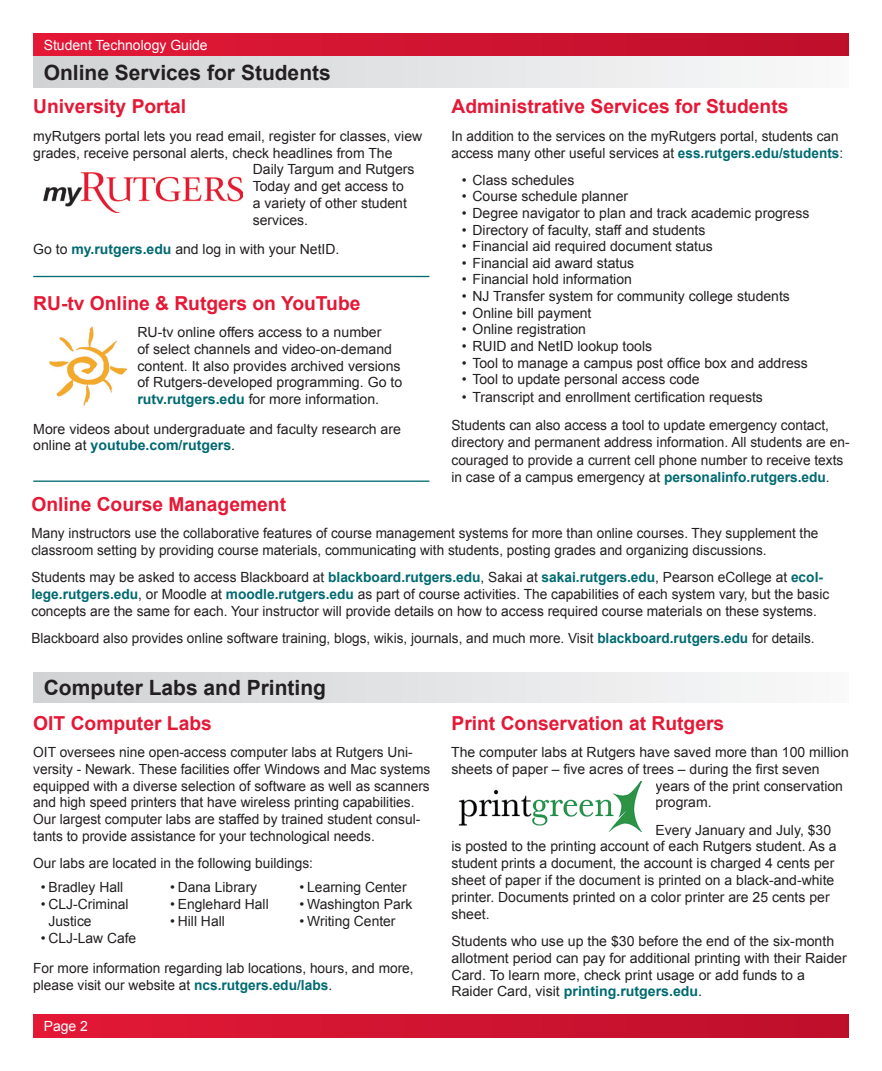
<style>
.page{position:relative;width:882px;height:1071px;background:#fff}
.page>*{position:absolute;margin:0;border:0;box-sizing:border-box;transform-origin:0 0}
.t1{font:700 21px "Arial";color:#231f20}
.Red_Section_Header{font:700 19.25px "Arial";color:#e51836}
.bullet_outline{font:14px/16.8px "Arial";color:#231f20}
.Red_Section_Header-2{font:14px/16.8px "Arial";color:#231f20}
.t2{font:14px "Arial";color:#fff}
.s1{font-weight:700;color:#006a71}
</style>
<div class="page">
<img style="left:458px;top:782px;width:184px;height:50px">
<div style="left:33px;top:672px;width:816px;height:31px;background:linear-gradient(to right,#d0d1d4,#f9f9fa)"></div>
<div style="left:33px;top:33px;width:816px;height:24px;background:linear-gradient(to right,#e31936,#bd0f2b)"></div>
<div style="left:33px;top:1014px;width:816px;height:24px;background:linear-gradient(to right,#e31936,#bd0f2b)"></div>
<div style="left:33px;top:57px;width:816px;height:30px;background:linear-gradient(to right,#d0d1d4,#f9f9fa)"></div>
<img style="left:44px;top:172px;width:198px;height:40px">
<img style="left:49px;top:326px;width:78px;height:80px">
<hr style="left:33px;top:276px;width:396px;height:1px;background:#006a71">
<hr style="left:33px;top:481px;width:396px;height:1px;background:#006a71">
<p class="t2" style="left:44px;top:36px;width:165px">Student Technology Guide</p>
<p class="t1" style="left:44px;top:58px;width:289px">Online Services for Students</p>
<p class="Red_Section_Header" style="left:33px;top:94px;width:154px">University Portal</p>
<p class="bullet_outline" style="left:33px;top:128px;width:391px">myRutgers portal lets you read email, register for classes, view</p>
<p class="bullet_outline" style="left:33px;top:144px;width:361px">grades, receive personal alerts, check headlines from The</p>
<p class="bullet_outline" style="left:253px;top:161px;width:163px">Daily Targum and Rutgers</p>
<p class="bullet_outline" style="left:253px;top:178px;width:152px">Today and get access to</p>
<p class="bullet_outline" style="left:253px;top:195px;width:156px">a variety of other student</p>
<p class="bullet_outline" style="left:253px;top:212px;width:57px">services.</p>
<p class="bullet_outline" style="left:33px;top:241px;width:308px">Go to <span class="s1">my.rutgers.edu</span> and log in with your NetID.</p>
<p class="Red_Section_Header" style="left:33px;top:290px;width:329px">RU-tv Online &amp; Rutgers on YouTube</p>
<p class="bullet_outline" style="left:137px;top:324px;width:266px">RU-tv online offers access to a number<br>of select channels and video-on-demand content. It also provides archived versions of Rutgers-developed programming. Go to <span class="s1">rutv.rutgers.edu</span> for more information.</p>
<p class="bullet_outline" style="left:33px;top:420px;width:369px">More videos about undergraduate and faculty research are online at <span class="s1">youtube.com/rutgers</span>.</p>
<p class="Red_Section_Header" style="left:452px;top:94px;width:338px">Administrative Services for Students</p>
<p class="Red_Section_Header-2" style="left:452px;top:128px;width:393px">In addition to the services on the myRutgers portal, students can access many other useful services at <span class="s1">ess.rutgers.edu/students</span>:</p>
<p class="bullet_outline" style="left:462px;top:172px;width:114px">• Class schedules</p>
<p class="bullet_outline" style="left:462px;top:188px;width:168px">• Course schedule planner</p>
<p class="bullet_outline" style="left:462px;top:205px;width:349px">• Degree navigator to plan and track academic progress</p>
<p class="bullet_outline" style="left:462px;top:221px;width:245px">• Directory of faculty, staff and students</p>
<p class="bullet_outline" style="left:462px;top:238px;width:252px">• Financial aid required document status</p>
<p class="bullet_outline" style="left:462px;top:255px;width:174px">• Financial aid award status</p>
<p class="bullet_outline" style="left:462px;top:271px;width:171px">• Financial hold information</p>
<p class="bullet_outline" style="left:462px;top:288px;width:329px">• NJ Transfer system for community college students</p>
<p class="bullet_outline" style="left:462px;top:305px;width:131px">• Online bill payment</p>
<p class="bullet_outline" style="left:462px;top:321px;width:126px">• Online registration</p>
<p class="bullet_outline" style="left:462px;top:338px;width:192px">• RUID and NetID lookup tools</p>
<p class="bullet_outline" style="left:462px;top:354px;width:347px">• Tool to manage a campus post office box and address</p>
<p class="bullet_outline" style="left:462px;top:371px;width:239px">• Tool to update personal access code</p>
<p class="bullet_outline" style="left:462px;top:389px;width:302px">• Transcript and enrollment certification requests</p>
<p class="bullet_outline" style="left:452px;top:416px;width:400px;line-height:17.5px">Students can also access a tool to update emergency contact, directory and permanent address information. All students are en&shy;couraged to provide a current cell phone number to receive texts in case of a campus emergency at <span class="s1">personalinfo.rutgers.edu</span>.</p>
<p class="Red_Section_Header" style="left:32px;top:492px;width:256px">Online Course Management</p>
<p class="bullet_outline" style="left:32px;top:525px;width:788px">Many instructors use the collaborative features of course management systems for more than online courses. They supplement the classroom setting by providing course materials, communicating with students, posting grades and organizing discussions.</p>
<p class="bullet_outline" style="left:32px;top:569px;width:799px">Students may be asked to access Blackboard at <span class="s1">blackboard.rutgers.edu</span>, Sakai at <span class="s1">sakai.rutgers.edu</span>, Pearson eCollege at <span class="s1">ecol&shy;lege.rutgers.edu</span>, or Moodle at <span class="s1">moodle.rutgers.edu</span> as part of course activities. The capabilities of each system vary, but the basic concepts are the same for each. Your instructor will provide details on how to access required course materials on these systems.</p>
<p class="bullet_outline" style="left:32px;top:630px;width:785px">Blackboard also provides online software training, blogs, wikis, journals, and much more. Visit <span class="s1">blackboard.rutgers.edu</span> for details.</p>
<p class="t1" style="left:44px;top:674px;width:284px">Computer Labs and Printing</p>
<p class="Red_Section_Header" style="left:33px;top:710px;width:180px">OIT Computer Labs</p>
<p class="bullet_outline" style="left:33px;top:744px;width:399px">OIT oversees nine open-access computer labs at Rutgers Uni&shy;versity - Newark. These facilities offer Windows and Mac systems equipped with a diverse selection of software as well as scanners and high speed printers that have wireless printing capabilities.<br>Our largest computer labs are staffed by trained student consul&shy;tants to provide assistance for your technological needs.</p>
<p class="bullet_outline" style="left:33px;top:855px;width:281px">Our labs are located in the following buildings:</p>
<p class="bullet_outline" style="left:41px;top:879px;width:84px">• Bradley Hall</p>
<p class="bullet_outline" style="left:49px;top:896px;width:82px;text-indent:-8px">• CLJ-Criminal<br>Justice</p>
<p class="bullet_outline" style="left:41px;top:929px;width:97px">• CLJ-Law Cafe</p>
<p class="bullet_outline" style="left:170px;top:879px;width:89px">• Dana Library</p>
<p class="bullet_outline" style="left:170px;top:896px;width:100px">• Englehard Hall</p>
<p class="bullet_outline" style="left:170px;top:913px;width:56px">• Hill Hall</p>
<p class="bullet_outline" style="left:299px;top:879px;width:109px">• Learning Center</p>
<p class="bullet_outline" style="left:299px;top:896px;width:114px">• Washington Park</p>
<p class="bullet_outline" style="left:299px;top:913px;width:98px">• Writing Center</p>
<p class="bullet_outline" style="left:33px;top:960px;width:382px">For more information regarding lab locations, hours, and more, please visit our website at <span class="s1">ncs.rutgers.edu/labs</span>.</p>
<p class="t2" style="left:44px;top:1017px;width:46px">Page 2</p>
<p class="Red_Section_Header" style="left:452px;top:710px;width:274px">Print Conservation at Rutgers</p>
<p class="bullet_outline" style="left:451px;top:744px;width:399px">The computer labs at Rutgers have saved more than 100 million</p>
<p class="bullet_outline" style="left:452px;top:761px;width:370px">sheets of paper – five acres of trees – during the first seven</p>
<p class="bullet_outline" style="left:656px;top:777px;width:189px">years of the print conservation</p>
<p class="bullet_outline" style="left:656px;top:794px;width:58px">program.</p>
<p class="bullet_outline" style="left:452px;top:821px;width:387px;text-indent:204px">Every January and July, $30 is posted to the printing account of each Rutgers student. As a student prints a document, the account is charged 4 cents per sheet of paper if the document is printed on a black-and-white printer. Documents printed on a color printer are 25 cents per sheet.</p>
<p class="bullet_outline" style="left:452px;top:933px;width:397px">Students who use up the $30 before the end of the six-month allotment period can pay for additional printing with their Raider Card. To learn more, check print usage or add funds to a Raider Card, visit <span class="s1">printing.rutgers.edu</span>.</p>
</div>
